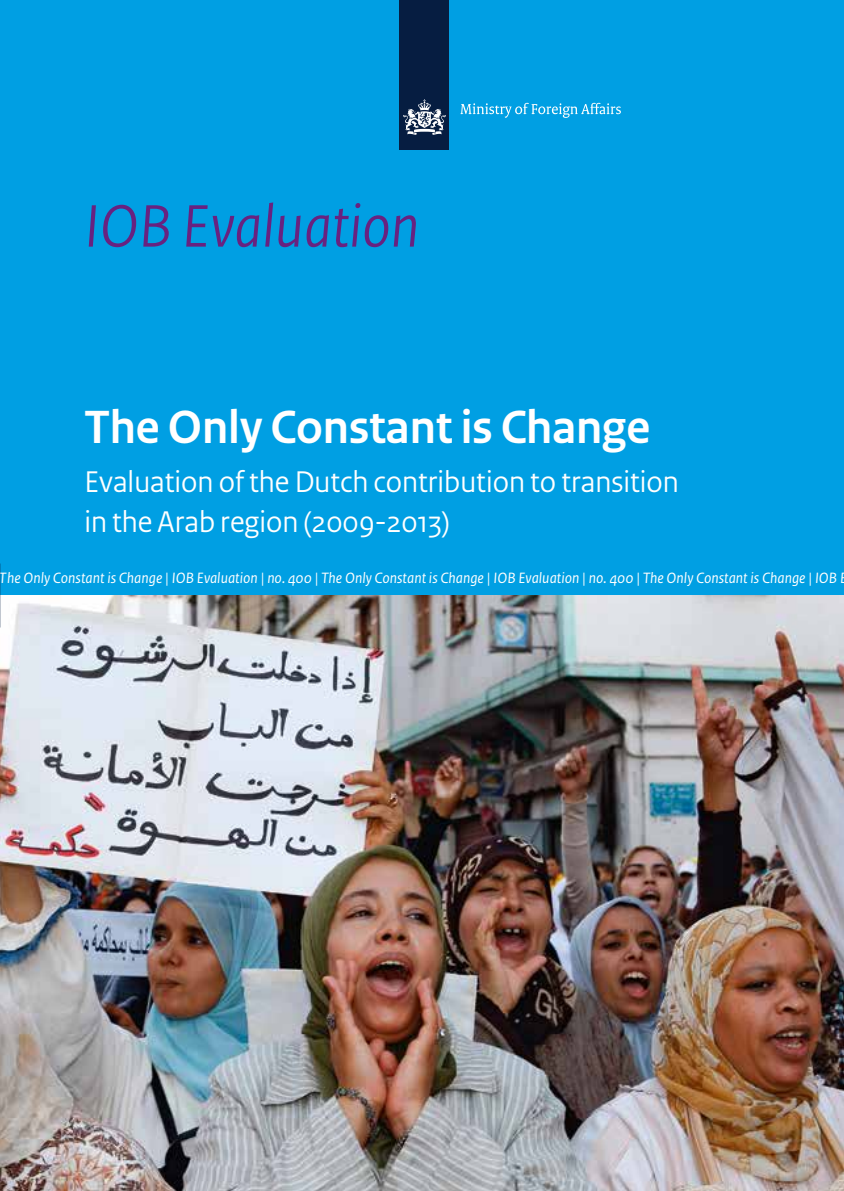
<style>
.page{position:relative;width:844px;height:1191px;background:#fff}
.page>*{position:absolute;margin:0;border:0;box-sizing:border-box;transform-origin:0 0}
.t1{font:italic 63px "Rijksoverheid Sans Heading";color:#682280}
.t2{font:700 49px "Rijksoverheid Sans Heading";color:#fff}
.t3{font:31.5px/40.2px "Rijksoverheid Sans Heading";color:#fff}
.t4{font:italic 15.75px "Rijksoverheid Sans Text";color:#fff}
</style>
<div class="page">
<div style="left:0;top:0;width:843px;height:595px;background:#009fe3"></div>
<div style="left:399px;top:0;width:50px;height:149px;background:#061d41"></div>
<svg style="left:403px;top:99px;width:43px;height:36px"></svg>
<svg style="left:460px;top:103px;width:160px;height:15px"></svg>
<img style="left:0;top:595px;width:843px;height:596px">
<h1 class="t1" style="left:84px;top:191px;width:336px">IOB Evaluation</h1>
<h2 class="t2" style="left:84px;top:399px;width:567px">The Only Constant is Change</h2>
<h3 class="t3" style="left:84px;top:461px;width:595px">Evaluation of the Dutch contribution to transition in the Arab region (2009-2013)</h3>
<p class="t4" style="left:0;top:569px;width:848px">The Only Constant is Change | IOB Evaluation | no. 400 | The Only Constant is Change | IOB Evaluation | no. 400 | The Only Constant is Change | IOB E</p>
</div>
